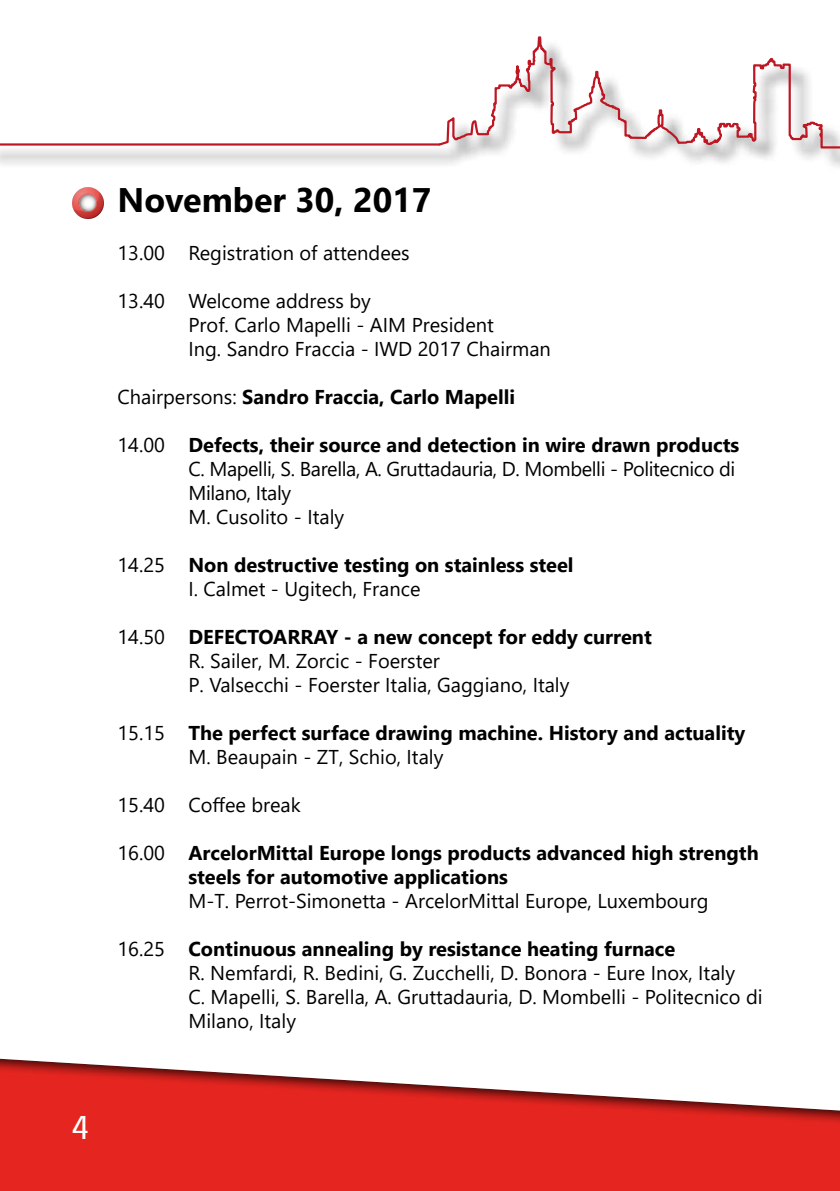
<style>
.page{position:relative;width:840px;height:1191px;background:#fff}
.page>*{position:absolute;margin:0;border:0;box-sizing:border-box;transform-origin:0 0}
.t1{font:700 34px "Segoe UI";color:#000}
.t2{font:32px "Coda";color:#fff}
.t3{font:20px/24px "Segoe UI";color:#000}
.t4{font:700 20px/24px "Segoe UI";color:#000}
.t5{font:20px/24px "Segoe UI";letter-spacing:-.02em;color:#000}
.s1{font-weight:400}
.s2{font-weight:700}
</style>
<div class="page">
<div style="left:0;top:39px;width:839px;height:132px;background:#000;opacity:.75"></div>
<svg style="left:436px;top:36px;width:403px;height:123px"></svg>
<hr style="left:0;top:143px;width:439px;height:3px;background:#be1622">
<svg style="left:72px;top:187px;width:32px;height:32px"></svg>
<div style="left:0;top:1054px;width:839px;height:137px;background:#000;opacity:.75"></div>
<h1 class="t1" style="left:117px;top:172px;width:315px">November 30, 2017</h1>
<p class="t3" style="left:117px;top:240px;width:293px">13.00 Registration of attendees</p>
<p class="t3" style="left:188px;top:288px;width:364px;text-indent:-71px">13.40 Welcome address by<br>Prof. Carlo Mapelli - AIM President<br>Ing. Sandro Fraccia - IWD 2017 Chairman</p>
<p class="t4" style="left:117px;top:385px;width:399px"><span class="s1">Chairpersons:</span> Sandro Fraccia, Carlo Mapelli</p>
<p class="t5" style="left:188px;top:432px;width:552px;text-indent:-71px">14.00 <span class="s2">Defects, their source and detection in wire drawn products </span>C. Mapelli, S. Barella, A. Gruttadauria, D. Mombelli - Politecnico di Milano, Italy<br>M. Cusolito - Italy</p>
<p class="t4" style="left:188px;top:553px;width:386px;text-indent:-71px"><span class="s1">14.25</span> Non destructive testing on stainless steel<br><span class="s1">I. Calmet - Ugitech, France</span></p>
<p class="t3" style="left:188px;top:624px;width:464px;text-indent:-71px">14.50 <span class="s2">DEFECTOARRAY - a new concept for eddy current<br></span>R. Sailer, M. Zorcic - Foerster<br>P. Valsecchi - Foerster Italia, Gaggiano, Italy</p>
<p class="t4" style="left:188px;top:721px;width:558px;text-indent:-71px"><span class="s1">15.15</span> The perfect surface drawing machine. History and actuality<br><span class="s1">M. Beaupain - ZT, Schio, Italy</span></p>
<p class="t3" style="left:117px;top:792px;width:185px">15.40 Coffee break</p>
<p class="t4" style="left:188px;top:841px;width:571px;text-indent:-71px"><span class="s1">16.00</span> ArcelorMittal Europe longs products advanced high strength steels for automotive applications</p>
<p class="t3" style="left:188px;top:888px;width:521px">M-T. Perrot-Simonetta - ArcelorMittal Europe, Luxembourg</p>
<p class="t3" style="left:188px;top:936px;width:575px;text-indent:-71px">16.25 <span class="s2">Continuous annealing by resistance heating furnace<br></span>R. Nemfardi, R. Bedini, G. Zucchelli, D. Bonora - Eure Inox, Italy<br>C. Mapelli, S. Barella, A. Gruttadauria, D. Mombelli - Politecnico di Milano, Italy</p>
<h2 class="t2" style="left:72px;top:1106px;width:18px">4</h2>
</div>
